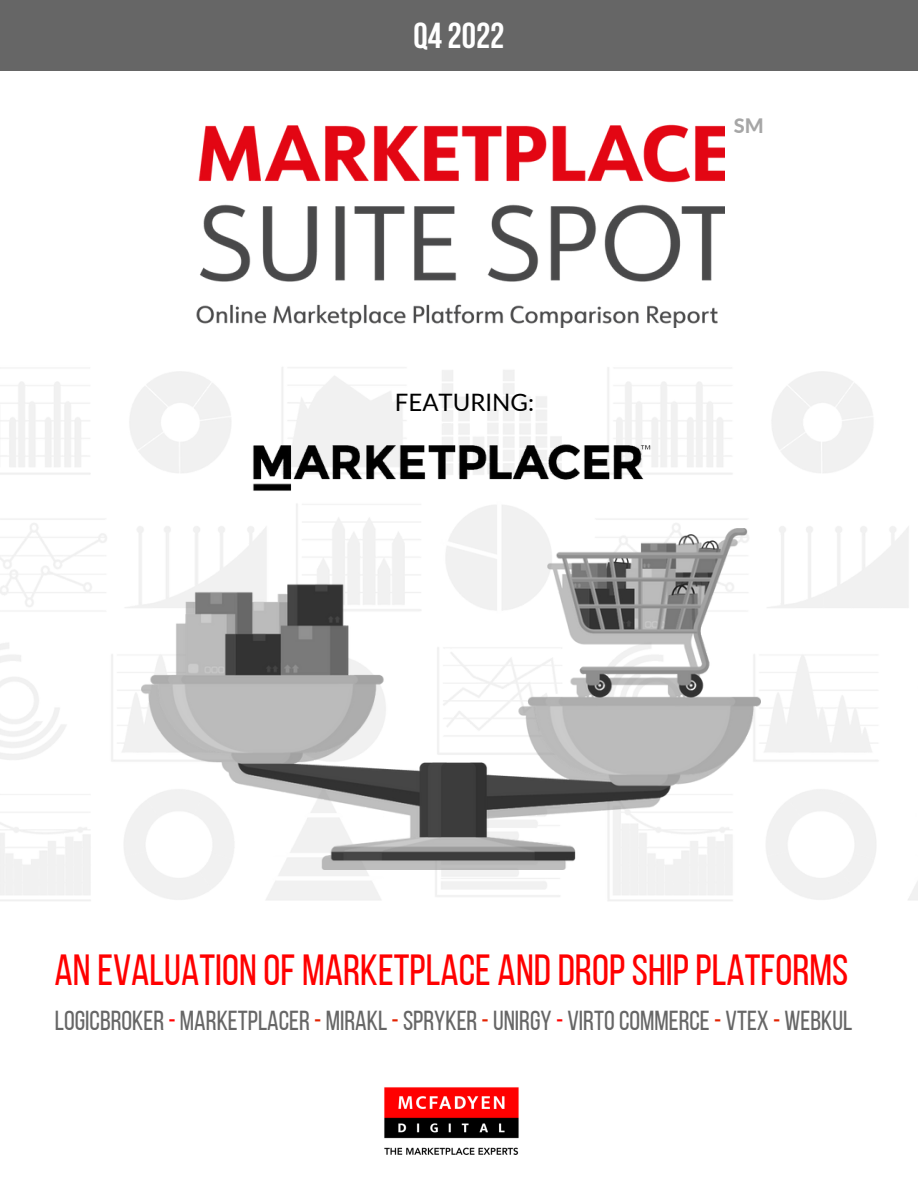
<style>
.page{position:relative;width:918px;height:1188px;background:#fff}
.page>*{position:absolute;margin:0;border:0;box-sizing:border-box;transform-origin:0 0}
.t1{font:43.5px "Bebas Neue";color:#f00}
.t2{font:700 36px "Bebas Neue";color:#fff}
.t3{font:27.45px "Bebas Neue";color:#666}
.t4{font:24px "Lato";color:#000}
.t5{font:800 19.95px "Lato";color:#a6a6a6}
.s1{color:#f00}
.s2{color:#e22200}
</style>
<div class="page">
<img style="left:196px;top:124px;width:529px;height:193px">
<div style="left:0;top:0;width:918px;height:71px;background:#666"></div>
<img style="left:384px;top:1087px;width:135px;height:67px">
<img style="left:0;top:317px;width:918px;height:584px">
<img style="left:142px;top:529px;width:619px;height:340px">
<img style="left:245px;top:439px;width:413px;height:55px">
<h2 class="t2" style="left:413px;top:21px;width:93px">Q42022</h2>
<p class="t4" style="left:395px;top:388px;width:141px">FEATURING:</p>
<p class="t5" style="left:734px;top:113px;width:31px">SM</p>
<h1 class="t1" style="left:55px;top:952px;width:795px">AN EVALUATION OF MARKETPLACE ANDDROPSHIPPLATFORMS</h1>
<p class="t3" style="left:55px;top:1009px;width:799px">LOGICBROKER<span class="s1">-</span> MARKETPLACER<span class="s2">-</span> MIRAKL<span class="s2">-</span>SPRYKER<span class="s2">-</span>UNIRGY <span class="s1">-</span> VIRTOCOMMERCE<span class="s2">-</span> VTEX <span class="s2">-</span> WEBKUL</p>
</div>
